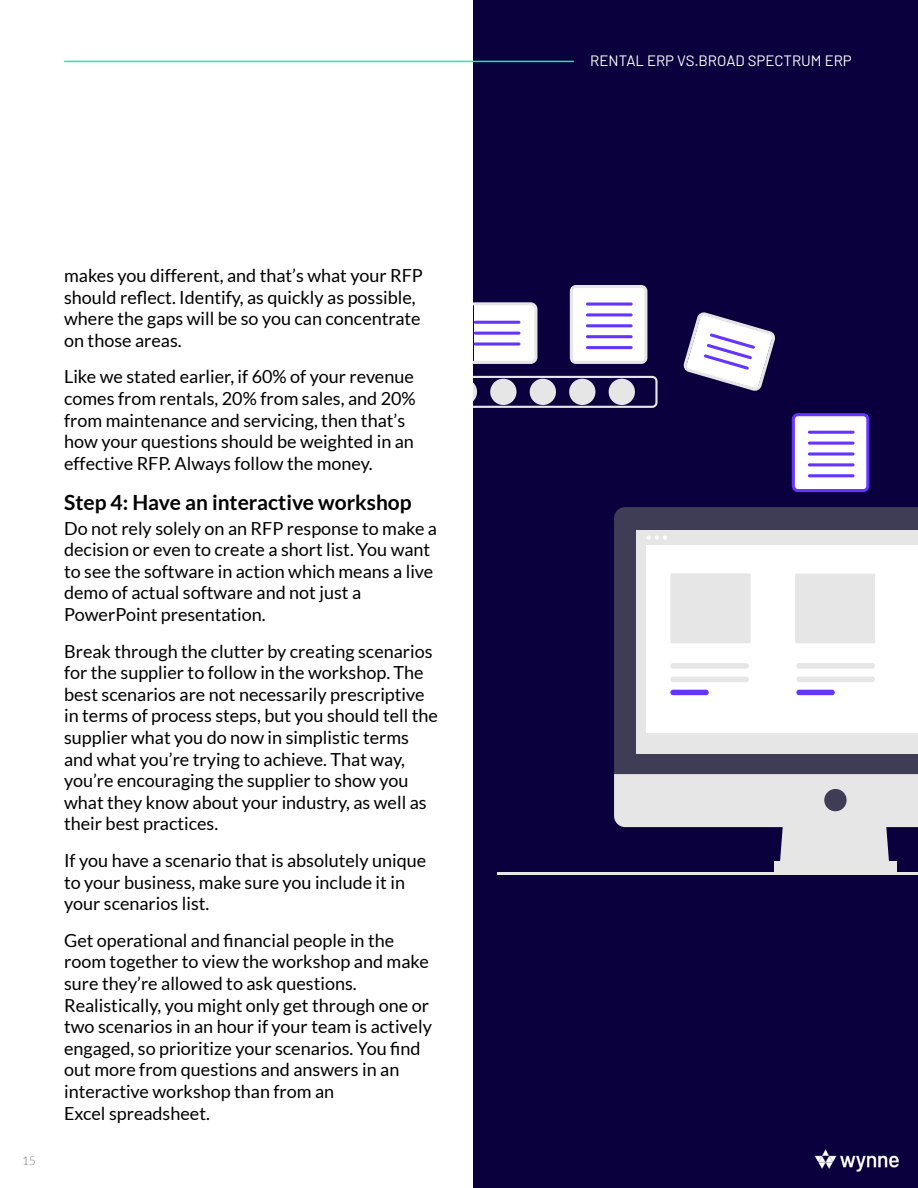
<style>
.page{position:relative;width:918px;height:1188px;background:#fff}
.page>*{position:absolute;margin:0;border:0;box-sizing:border-box;transform-origin:0 0}
.t1{font:700 21px "Lato";color:#000}
.t2{font:18px/21.6px "Lato";color:#000}
.t3{font:15px "Barlow";color:#fff}
.t4{font:300 12px "Lato";color:#727272}
</style>
<div class="page">
<div style="left:474px;top:0;width:444px;height:1188px;background:#09003d"></div>
<hr style="left:64px;top:61px;width:510px;height:1px;background:#19eaa8">
<img style="left:814px;top:1149px;width:85px;height:23px">
<svg style="left:474px;top:376px;width:184px;height:32px"></svg>
<svg style="left:570px;top:285px;width:77px;height:79px;background:#ebe6fa"></svg>
<hr style="left:586px;top:346px;width:47px;height:3px;background:#6534ff;border-radius:2px">
<svg style="left:792px;top:413px;width:77px;height:79px;background:#d5c9fd"></svg>
<svg style="left:474px;top:302px;width:63px;height:62px;background:#f6f6f8"></svg>
<hr style="left:474px;top:321px;width:46px;height:3px;background:#6534ff;border-radius:2px">
<hr style="left:474px;top:332px;width:46px;height:3px;background:#6534ff;border-radius:2px">
<svg style="left:474px;top:342px;width:46px;height:4px"></svg>
<svg style="left:683px;top:312px;width:93px;height:79px"></svg>
<hr style="left:497px;top:872px;width:421px;height:3px;background:#e6e6e6">
<div style="left:774px;top:862px;width:123px;height:11px;background:#e6e6e6"></div>
<div style="left:614px;top:507px;width:304px;height:267px;background:#3f3d56"></div>
<svg style="left:614px;top:774px;width:304px;height:88px"></svg>
<div style="left:636px;top:530px;width:282px;height:224px;background:#e6e6e6"></div>
<div style="left:824px;top:789px;width:23px;height:22px;background:#3f3d56;border-radius:50%"></div>
<svg style="left:647px;top:536px;width:20px;height:4px"></svg>
<div style="left:647px;top:545px;width:271px;height:187px;background:#fff"></div>
<div style="left:670px;top:573px;width:81px;height:70px;background:#e6e6e6"></div>
<div style="left:795px;top:574px;width:80px;height:69px;background:#e6e6e6"></div>
<div style="left:670px;top:677px;width:79px;height:5px;background:#e6e6e6;border-radius:3px"></div>
<div style="left:670px;top:690px;width:39px;height:5px;background:#6534ff;border-radius:3px"></div>
<div style="left:796px;top:677px;width:79px;height:5px;background:#e6e6e6;border-radius:3px"></div>
<div style="left:796px;top:690px;width:39px;height:5px;background:#6534ff;border-radius:3px"></div>
<div style="left:670px;top:663px;width:79px;height:6px;background:#e6e6e6;border-radius:3px"></div>
<div style="left:796px;top:663px;width:79px;height:6px;background:#e6e6e6;border-radius:3px"></div>
<p class="t4" style="left:22px;top:1154px;width:15px">15</p>
<p class="t2" style="left:64px;top:265px;width:360px">makes you different, and that’s what your RFP should reflect. Identify, as quickly as possible, where the gaps will be so you can concentrate on those areas.</p>
<p class="t2" style="left:64px;top:366px;width:353px">Like we stated earlier, if 60% of your revenue comes from rentals, 20% from sales, and 20% from maintenance and servicing, then that’s how your questions should be weighted in an effective RFP. Always follow the money.</p>
<p class="t1" style="left:64px;top:490px;width:349px">Step 4: Have an interactive workshop</p>
<p class="t2" style="left:64px;top:517px;width:374px">Do not rely solely on an RFP response to make a decision or even to create a short list. You want to see the software in action which means a live demo of actual software and not just a PowerPoint presentation.</p>
<p class="t2" style="left:64px;top:640px;width:375px">Break through the clutter by creating scenarios for the supplier to follow in the workshop. The best scenarios are not necessarily prescriptive in terms of process steps, but you should tell the supplier what you do now in simplistic terms and what you’re trying to achieve. That way, you’re encouraging the supplier to show you what they know about your industry, as well as their best practices.</p>
<p class="t2" style="left:64px;top:850px;width:364px">If you have a scenario that is absolutely unique to your business, make sure you include it in your scenarios list.</p>
<p class="t2" style="left:64px;top:929px;width:369px">Get operational and financial people in the room together to view the workshop and make sure they’re allowed to ask questions.<br>Realistically, you might only get through one or two scenarios in an hour if your team is actively engaged, so prioritize your scenarios. You find out more from questions and answers in an interactive workshop than from an<br>Excel spreadsheet.</p>
<p class="t3" style="left:590px;top:50px;width:263px">RENTAL ERP VS.BROAD SPECTRUM ERP</p>
</div>
